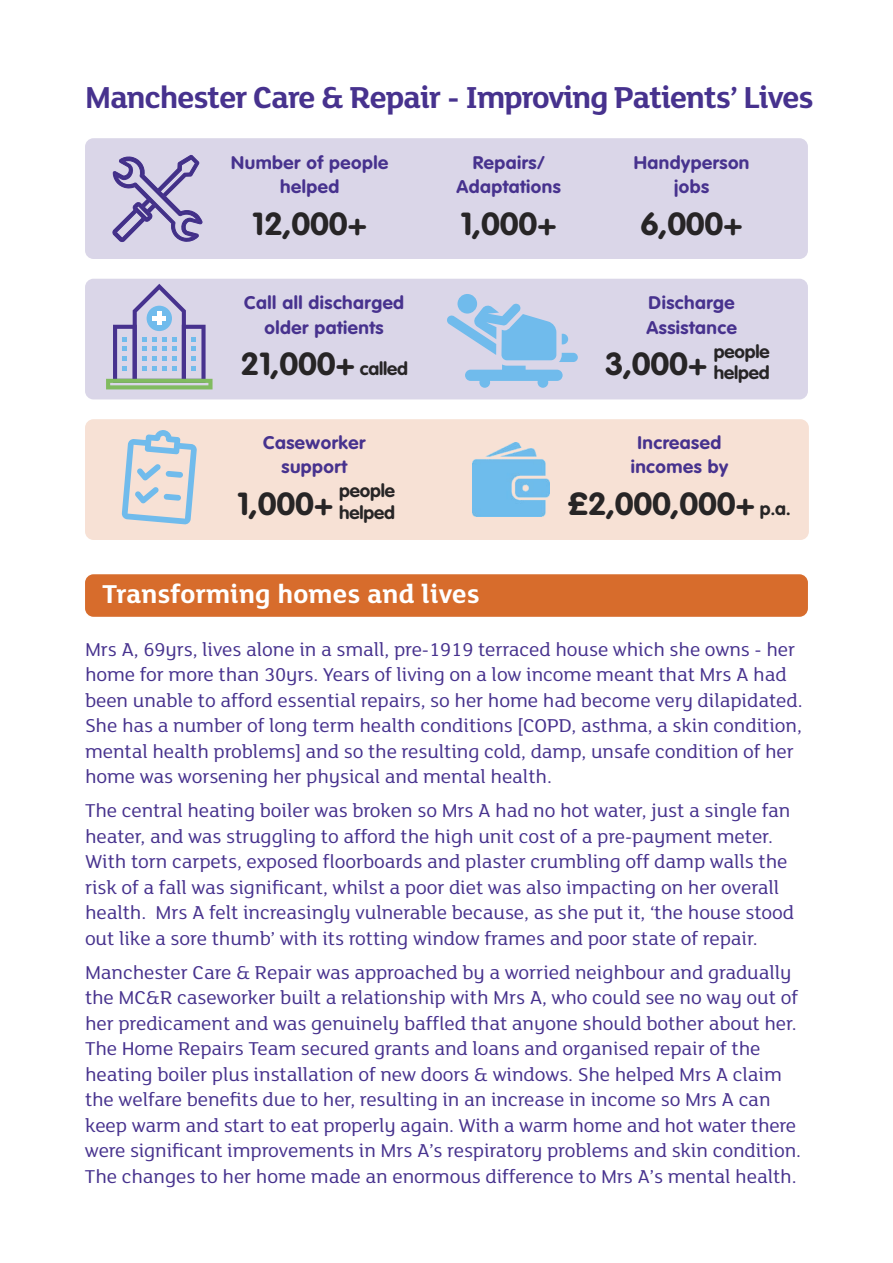
<style>
.page{position:relative;width:893px;height:1263px;background:#fff}
.page>*{position:absolute;margin:0;border:0;box-sizing:border-box;transform-origin:0 0}
.t1{font:700 33px "FS Lola";letter-spacing:-.03em;color:#47328e}
.t2{font:700 31.5px "VAG Rounded";letter-spacing:-.01em;color:#272526;scale:1.05 1}
.t3{font:700 28.2px "FS Lola";letter-spacing:.005em;color:#fff}
.t4{font:20.25px/25.5px "FS Lola";letter-spacing:-.005em;color:#47328e;scale:1.05 1}
.t5{font:700 18px/24.3px "VAG Rounded";letter-spacing:.025em;color:#47328e;text-align:center;scale:1.05 1}
.t6{font:700 18px/21.3px "VAG Rounded";letter-spacing:-.01em;color:#272526;scale:1.05 1}
.s1{font-size:18px}
</style>
<div class="page">
<div style="left:85px;top:419px;width:724px;height:121px;background:#f7e1d5;border-radius:9px"></div>
<div style="left:85px;top:138px;width:723px;height:121px;background:#dad6e8;border-radius:9px"></div>
<div style="left:85px;top:279px;width:723px;height:120px;background:#dad6e8;border-radius:9px"></div>
<svg style="left:112px;top:155px;width:91px;height:87px"></svg>
<svg style="left:106px;top:284px;width:107px;height:105px"></svg>
<div style="left:457px;top:294px;width:20px;height:20px;background:#70bbec;border-radius:50%"></div>
<svg style="left:447px;top:303px;width:131px;height:85px"></svg>
<svg style="left:122px;top:430px;width:75px;height:95px"></svg>
<div style="left:85px;top:574px;width:723px;height:43px;background:#d76c2c;border-radius:9px"></div>
<img style="left:472px;top:442px;width:77px;height:75px">
<h1 class="t1" style="left:85px;top:87px;width:730px">Manchester Care &amp; Repair - Improving Patients’ Lives</h1>
<p class="t5" style="left:231px;top:152px;width:151px">Number of people helped</p>
<h2 class="t2" style="left:252px;top:210px;width:111px">12,000+</h2>
<p class="t5" style="left:244px;top:292px;width:154px">Call all discharged older patients</p>
<h2 class="t2" style="left:240px;top:351px;width:161px">21,000+ <span class="s1">called</span></h2>
<p class="t5" style="left:263px;top:432px;width:99px">Caseworker support</p>
<h2 class="t2" style="left:237px;top:490px;width:93px">1,000+</h2>
<p class="t6" style="left:339px;top:482px;width:55px">people helped</p>
<p class="t5" style="left:456px;top:152px;width:101px">Repairs/<br>Adaptations</p>
<h2 class="t2" style="left:461px;top:210px;width:93px">1,000+</h2>
<p class="t5" style="left:634px;top:152px;width:112px">Handyperson jobs</p>
<h2 class="t2" style="left:640px;top:210px;width:100px">6,000+</h2>
<p class="t5" style="left:646px;top:292px;width:88px;text-align:left">Discharge<br>Assistance</p>
<h2 class="t2" style="left:605px;top:351px;width:100px">3,000+</h2>
<p class="t6" style="left:714px;top:342px;width:55px">people helped</p>
<p class="t5" style="left:631px;top:432px;width:94px">Increased incomes by</p>
<h2 class="t2" style="left:568px;top:490px;width:214px">£2,000,000+ <span class="s1">p.a.</span></h2>
<h3 class="t3" style="left:102px;top:585px;width:379px">Transforming homes and lives</h3>
<p class="t4" style="left:85px;top:638px;width:685px">Mrs A, 69yrs, lives alone in a small, pre-1919 terraced house which she owns - her home for more than 30yrs. Years of living on a low income meant that Mrs A had been unable to afford essential repairs, so her home had become very dilapidated.<br>She has a number of long term health conditions [COPD, asthma, a skin condition, mental health problems] and so the resulting cold, damp, unsafe condition of her home was worsening her physical and mental health.</p>
<p class="t4" style="left:85px;top:800px;width:677px">The central heating boiler was broken so Mrs A had no hot water, just a single fan heater, and was struggling to afford the high unit cost of a pre-payment meter.<br>With torn carpets, exposed floorboards and plaster crumbling off damp walls the risk of a fall was significant, whilst a poor diet was also impacting on her overall health. Mrs A felt increasingly vulnerable because, as she put it, ‘the house stood out like a sore thumb’ with its rotting window frames and poor state of repair.</p>
<p class="t4" style="left:85px;top:961px;width:683px">Manchester Care &amp; Repair was approached by a worried neighbour and gradually the MC&amp;R caseworker built a relationship with Mrs A, who could see no way out of her predicament and was genuinely baffled that anyone should bother about her.<br>The Home Repairs Team secured grants and loans and organised repair of the heating boiler plus installation of new doors &amp; windows. She helped Mrs A claim the welfare benefits due to her, resulting in an increase in income so Mrs A can keep warm and start to eat properly again. With a warm home and hot water there were significant improvements in Mrs A’s respiratory problems and skin condition.<br>The changes to her home made an enormous difference to Mrs A’s mental health.</p>
</div>
